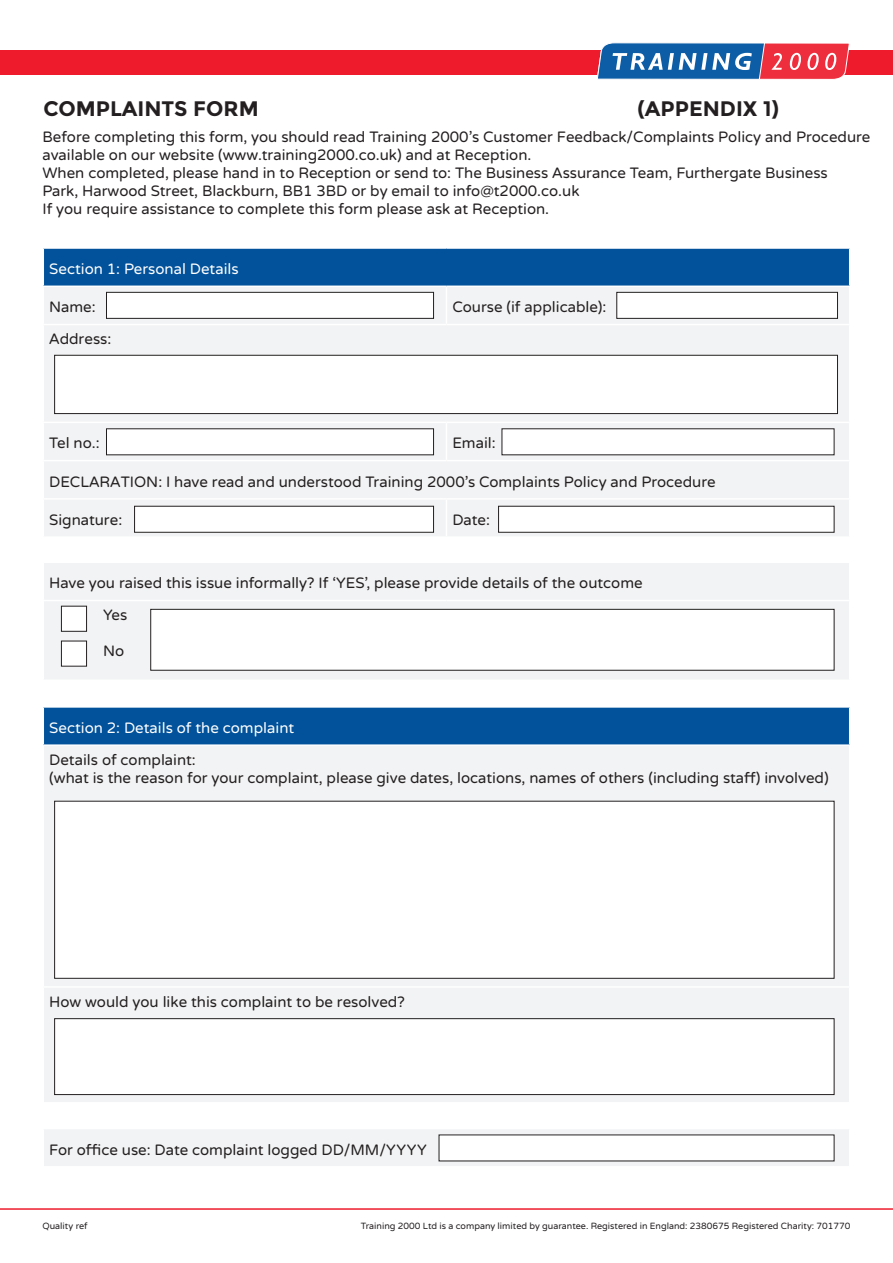
<style>
.page{position:relative;width:893px;height:1263px;background:#fff}
.page>*{position:absolute;margin:0;border:0;box-sizing:border-box;transform-origin:0 0}
.t1{font:700 21px "Montserrat";color:#231f20}
.t2{font:15px/18px "Varela Round";color:#231f20}
.t3{font:15px "Varela Round";color:#fff}
.t4{font:9px "Varela Round";color:#231f20}
.s1{font-style:inherit}
</style>
<div class="page">
<div style="left:0;top:50px;width:893px;height:25px;background:#ee1b2c"></div>
<svg style="left:597px;top:43px;width:253px;height:37px"></svg>
<hr style="left:0;top:1208px;width:893px;height:2px;background:#ee1b2c">
<div style="left:43px;top:248px;width:807px;height:38px;background:#01519b"></div>
<div style="left:44px;top:287px;width:805px;height:392px;background:#f2f3f4"></div>
<div style="left:43px;top:537px;width:807px;height:25px;background:#fff"></div>
<hr style="left:43px;top:247px;width:403px;height:2px;background:#fff">
<hr style="left:43px;top:249px;width:1px;height:37px;background:#fff">
<hr style="left:446px;top:247px;width:404px;height:2px;background:#fff">
<hr style="left:849px;top:249px;width:1px;height:37px;background:#fff">
<hr style="left:446px;top:287px;width:1px;height:37px;background:#fff">
<hr style="left:43px;top:324px;width:403px;height:1px;background:#fff">
<hr style="left:446px;top:324px;width:404px;height:1px;background:#fff">
<hr style="left:43px;top:422px;width:403px;height:1px;background:#fff">
<hr style="left:446px;top:422px;width:404px;height:1px;background:#fff">
<hr style="left:446px;top:423px;width:1px;height:37px;background:#fff">
<hr style="left:43px;top:460px;width:403px;height:1px;background:#fff">
<hr style="left:446px;top:460px;width:404px;height:1px;background:#fff">
<hr style="left:43px;top:498px;width:403px;height:2px;background:#fff">
<hr style="left:446px;top:498px;width:404px;height:2px;background:#fff">
<hr style="left:446px;top:500px;width:1px;height:36px;background:#fff">
<hr style="left:43px;top:536px;width:403px;height:2px;background:#fff">
<hr style="left:446px;top:536px;width:404px;height:2px;background:#fff">
<hr style="left:43px;top:561px;width:403px;height:2px;background:#fff">
<hr style="left:446px;top:561px;width:404px;height:2px;background:#fff">
<hr style="left:43px;top:600px;width:403px;height:1px;background:#fff">
<hr style="left:446px;top:600px;width:404px;height:1px;background:#fff">
<div style="left:43px;top:707px;width:807px;height:38px;background:#01519b"></div>
<div style="left:44px;top:746px;width:805px;height:420px;background:#f2f3f4"></div>
<div style="left:43px;top:1103px;width:807px;height:25px;background:#fff"></div>
<hr style="left:43px;top:706px;width:807px;height:2px;background:#fff">
<hr style="left:43px;top:708px;width:1px;height:36px;background:#fff">
<hr style="left:849px;top:708px;width:1px;height:36px;background:#fff">
<hr style="left:43px;top:744px;width:807px;height:2px;background:#fff">
<hr style="left:43px;top:986px;width:807px;height:2px;background:#fff">
<hr style="left:43px;top:1128px;width:807px;height:1px;background:#fff">
<hr style="left:43px;top:1102px;width:807px;height:1px;background:#fff">
<div style="left:106px;top:292px;width:328px;height:26px;background:#fff"></div>
<div style="left:106px;top:292px;width:328px;height:27px;border:1px solid #231f20"></div>
<div style="left:61px;top:606px;width:26px;height:25px;background:#fff"></div>
<div style="left:61px;top:606px;width:26px;height:25px;border:1px solid #231f20"></div>
<div style="left:61px;top:641px;width:26px;height:25px;background:#fff"></div>
<div style="left:61px;top:641px;width:26px;height:25px;border:1px solid #231f20"></div>
<div style="left:106px;top:429px;width:328px;height:26px;background:#fff"></div>
<div style="left:135px;top:506px;width:299px;height:26px;background:#fff"></div>
<div style="left:134px;top:506px;width:300px;height:26px;border:1px solid #231f20"></div>
<div style="left:151px;top:609px;width:683px;height:61px;background:#fff"></div>
<div style="left:151px;top:609px;width:683px;height:61px;border:1px solid #231f20"></div>
<div style="left:55px;top:801px;width:779px;height:177px;background:#fff"></div>
<div style="left:55px;top:1019px;width:779px;height:75px;background:#fff"></div>
<div style="left:54px;top:1018px;width:780px;height:77px;border:1px solid #231f20"></div>
<div style="left:499px;top:506px;width:335px;height:26px;background:#fff"></div>
<div style="left:498px;top:506px;width:336px;height:26px;border:1px solid #231f20"></div>
<div style="left:439px;top:1135px;width:395px;height:26px;background:#fff"></div>
<div style="left:502px;top:429px;width:332px;height:26px;background:#fff"></div>
<div style="left:55px;top:355px;width:782px;height:59px;background:#fff"></div>
<div style="left:54px;top:355px;width:784px;height:59px;border:1px solid #231f20"></div>
<div style="left:617px;top:292px;width:220px;height:26px;background:#fff"></div>
<div style="left:617px;top:292px;width:221px;height:27px;border:1px solid #231f20"></div>
<p class="t1" style="left:43px;top:96px;width:217px">COMPLAINTS FORM</p>
<p class="t1" style="left:637px;top:96px;width:143px">(APPENDIX 1)</p>
<p class="t2" style="left:43px;top:129px;width:829px">Before completing this form, you should read Training 2000’s <span class="s1">Customer Feedback/Complaints Policy and Procedure </span>available on ou<span class="s1">r</span> website (www.training2000.co.uk) and at Reception.</p>
<p class="t2" style="left:43px;top:165px;width:787px">When completed, please hand in to Reception or send to: The Business Assurance Team, Furthergate Business<br>Park, Harwood Street, Blackburn, BB1 3BD or by email to info@t2000.co.uk</p>
<p class="t2" style="left:43px;top:201px;width:508px">If you require assistance to complete this form please ask at Reception.</p>
<p class="t3" style="left:49px;top:260px;width:191px">Section 1: Personal Details</p>
<p class="t2" style="left:49px;top:299px;width:48px">Name:</p>
<p class="t2" style="left:452px;top:299px;width:155px">Course (if applicable):</p>
<p class="t2" style="left:49px;top:331px;width:64px">Address:</p>
<p class="t2" style="left:49px;top:435px;width:52px">Tel no.:</p>
<p class="t2" style="left:452px;top:435px;width:45px">Email:</p>
<p class="t2" style="left:49px;top:473px;width:668px">DECLARATION: I have read and understood Training 2000’s Complaints Policy and Procedure</p>
<p class="t2" style="left:49px;top:511px;width:74px">Signature:</p>
<p class="t2" style="left:452px;top:511px;width:39px">Date:</p>
<p class="t2" style="left:49px;top:574px;width:595px">Have you raised this issue informally? If ‘YES’, please provide details of the outcome</p>
<p class="t2" style="left:103px;top:606px;width:26px">Yes</p>
<p class="t2" style="left:103px;top:642px;width:22px">No</p>
<p class="t3" style="left:49px;top:719px;width:246px">Section 2: Details of the complaint</p>
<p class="t2" style="left:49px;top:751px;width:148px">Details of complaint:</p>
<p class="t2" style="left:49px;top:769px;width:781px">(what is the reason for your complaint, please give dates, locations, names of others (including staff) involved)</p>
<p class="t2" style="left:49px;top:993px;width:357px">How would you like this complaint to be resolved?</p>
<p class="t2" style="left:49px;top:1141px;width:379px">For office use: Date complaint logged DD/MM/YYYY</p>
<p class="t4" style="left:43px;top:1220px;width:47px">Quality ref</p>
<p class="t4" style="left:361px;top:1220px;width:491px">Training 2000 Ltd is a company limited by guarantee. Registered in England: 2380675 Registered Charity: 701770</p>
</div>
